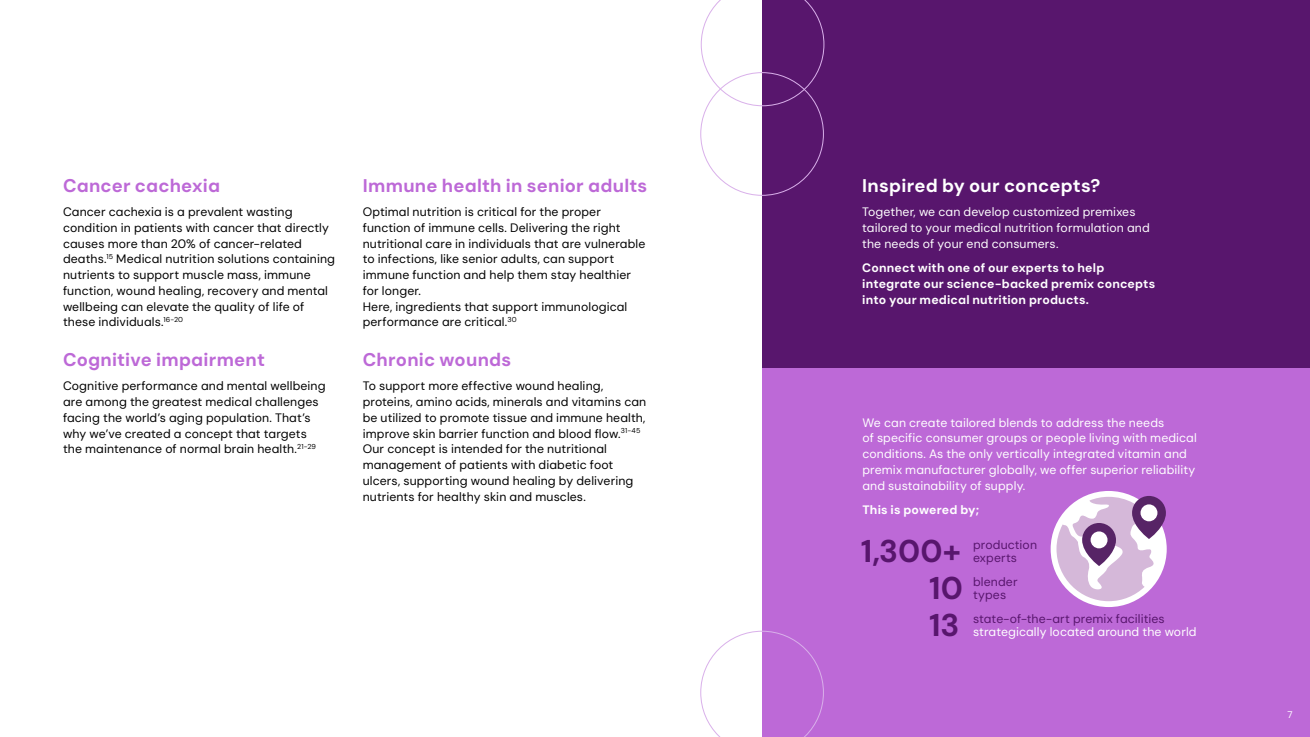
<style>
.page{position:relative;width:1310px;height:737px;background:#fff}
.page>*{position:absolute;margin:0;border:0;box-sizing:border-box;transform-origin:0 0}
.t1{font:700 31.5px/37.1px "DM Sans";letter-spacing:.005em;color:#58166d;text-align:justify}
.t2{font:700 18.38px "DM Sans";letter-spacing:.015em;color:#bd69d7}
.t3{font:700 18.38px "DM Sans";letter-spacing:.01em;color:#fff}
.t4{font:12.25px/15.8px "DM Sans";letter-spacing:.01em;color:#000}
.t5{font:12.25px/15.8px "DM Sans";letter-spacing:.01em;color:#fff}
.t6{font:700 12.25px/15.8px "DM Sans";letter-spacing:.015em;color:#fff}
.t7{font:12.25px/13.1px "DM Sans";letter-spacing:.01em;color:#58166d}
.t8{font:9.62px "DM Sans";color:#fff}
</style>
<div class="page">
<div style="left:762px;top:0;width:548px;height:368px;background:#58166d"></div>
<div style="left:762px;top:368px;width:548px;height:369px;background:#bd69d7"></div>
<svg style="left:700px;top:630px;width:124px;height:107px"></svg>
<svg style="left:701px;top:0;width:123px;height:106px"></svg>
<svg style="left:1050px;top:491px;width:116px;height:116px"></svg>
<svg style="left:1082px;top:523px;width:34px;height:43px"></svg>
<div style="left:1090px;top:531px;width:17px;height:17px;background:#fff;border-radius:50%"></div>
<svg style="left:1132px;top:496px;width:34px;height:43px"></svg>
<div style="left:1140px;top:504px;width:17px;height:17px;background:#fff;border-radius:50%"></div>
<h2 class="t2" style="left:63px;top:173px;width:159px">Cancer cachexia</h2>
<p class="t4" style="left:63px;top:204px;width:274px">Cancer cachexia is a prevalent wasting condition in patients with cancer that directly causes more than 20% of cancer-related deaths.<sup>15</sup> Medical nutrition solutions containing nutrients to support muscle mass, immune function, wound healing, recovery and mental wellbeing can elevate the quality of life of these individuals.<sup>16-20</sup></p>
<h2 class="t2" style="left:63px;top:348px;width:203px">Cognitive impairment</h2>
<p class="t4" style="left:63px;top:378px;width:264px">Cognitive performance and mental wellbeing are among the greatest medical challenges facing the world’s aging population. That’s why we’ve created a concept that targets the maintenance of normal brain health.<sup>21-29</sup></p>
<h2 class="t2" style="left:363px;top:173px;width:286px">Immune health in senior adults</h2>
<p class="t4" style="left:363px;top:204px;width:284px">Optimal nutrition is critical for the proper function of immune cells. Delivering the right nutritional care in individuals that are vulnerable to infections, like senior adults, can support immune function and help them stay healthier for longer.<br>Here, ingredients that support immunological performance are critical.<sup>30</sup></p>
<h2 class="t2" style="left:363px;top:348px;width:150px">Chronic wounds</h2>
<p class="t4" style="left:363px;top:378px;width:285px">To support more effective wound healing, proteins, amino acids, minerals and vitamins can be utilized to promote tissue and immune health, improve skin barrier function and blood flow.<sup>31-45<br></sup>Our concept is intended for the nutritional management of patients with diabetic foot ulcers, supporting wound healing by delivering nutrients for healthy skin and muscles.</p>
<h2 class="t3" style="left:862px;top:173px;width:240px">Inspired by our concepts?</h2>
<p class="t5" style="left:862px;top:204px;width:289px">Together, we can develop customized premixes tailored to your medical nutrition formulation and the needs of your end consumers.</p>
<p class="t6" style="left:862px;top:260px;width:294px">Connect with one of our experts to help integrate our science-backed premix concepts into your medical nutrition products.</p>
<p class="t5" style="left:862px;top:414px;width:336px">We can create tailored blends to address the needs<br>of specific consumer groups or people living with medical conditions. As the only vertically integrated vitamin and premix manufacturer globally, we offer superior reliability and sustainability of supply.</p>
<p class="t6" style="left:862px;top:502px;width:118px">This is powered by;</p>
<p class="t7" style="left:973px;top:537px;width:65px">production experts</p>
<p class="t7" style="left:973px;top:575px;width:46px">blender types</p>
<p class="t7" style="left:973px;top:612px;width:193px">state-of-the-art premix facilities</p>
<p class="t5" style="left:973px;top:623px;width:225px">strategically located around the world</p>
<h1 class="t1" style="left:929px;top:532px;width:35px;text-indent:-68px">1,300+ 10<br>13</h1>
<p class="t8" style="left:1287px;top:708px;width:7px">7</p>
</div>
